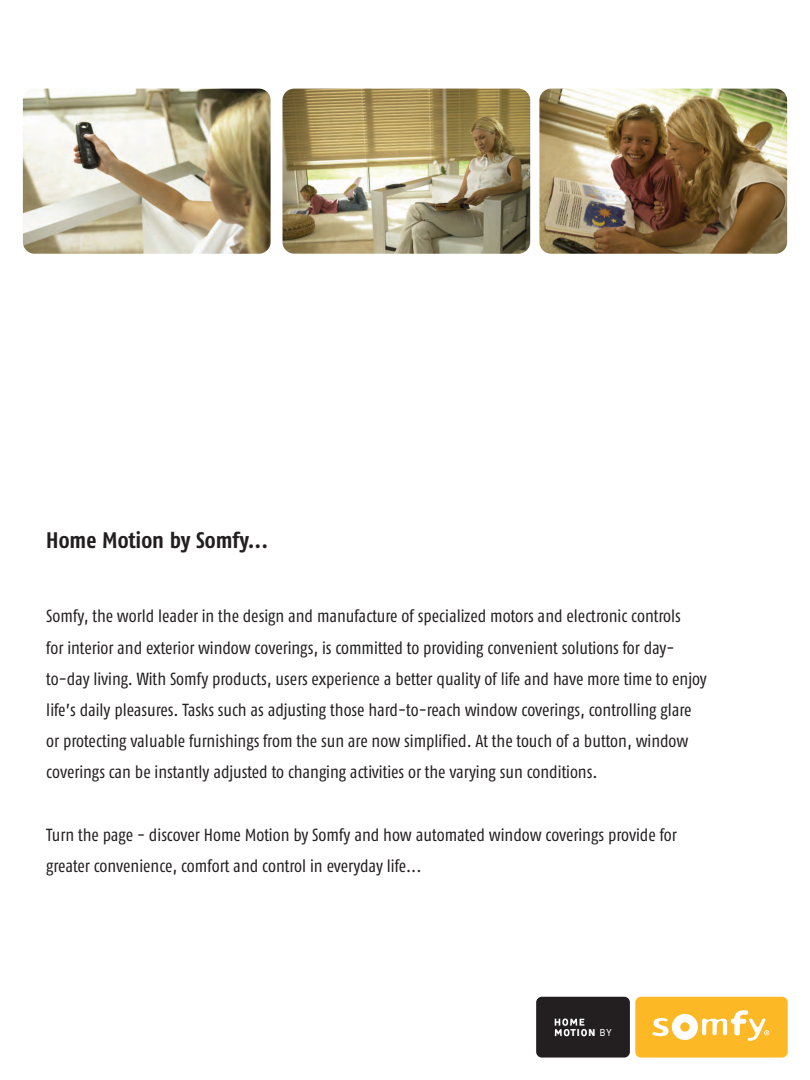
<style>
.page{position:relative;width:810px;height:1080px;background:#fff}
.page>*{position:absolute;margin:0;border:0;box-sizing:border-box;transform-origin:0 0}
.t1{font:22.5px "Fago Co Bold Tf";color:#231f20}
.t2{font:17.5px/31.2px "Fago Co Regular Tf";color:#231f20}
.t3{font:800 9.62px "Swiss 721 BT";color:#fff;scale:.94 1}
.s1{font-weight:400}
</style>
<div class="page">
<img style="left:22px;top:88px;width:766px;height:166px">
<div style="left:536px;top:997px;width:94px;height:61px;background:#231f20;border-radius:6px"></div>
<div style="left:635px;top:997px;width:153px;height:61px;background:#fcb825;border-radius:6px"></div>
<svg style="left:652px;top:1010px;width:117px;height:31px"></svg>
<svg style="left:555px;top:1019px;width:32px;height:17px"></svg>
<p class="t1" style="left:46px;top:532px;width:223px">Home Motion by Somfy...</p>
<p class="t2" style="left:46px;top:602px;width:662px">Somfy, the world leader in the design and manufacture of specialized motors and electronic controls<br>for interior and exterior window coverings, is committed to providing convenient solutions for day&shy;to-day living. With Somfy products, users experience a better quality of life and have more time to enjoy life’s daily pleasures. Tasks such as adjusting those hard-to-reach window coverings, controlling glare or protecting valuable furnishings from the sun are now simplified. At the touch of a button, window coverings can be instantly adjusted to changing activities or the varying sun conditions.</p>
<p class="t2" style="left:46px;top:821px;width:632px">Turn the page - discover Home Motion by Somfy and how automated window coverings provide for greater convenience, comfort and control in everyday life...</p>
<p class="t3" style="left:570px;top:1029px;width:45px">TI N <span class="s1">BY</span></p>
</div>
